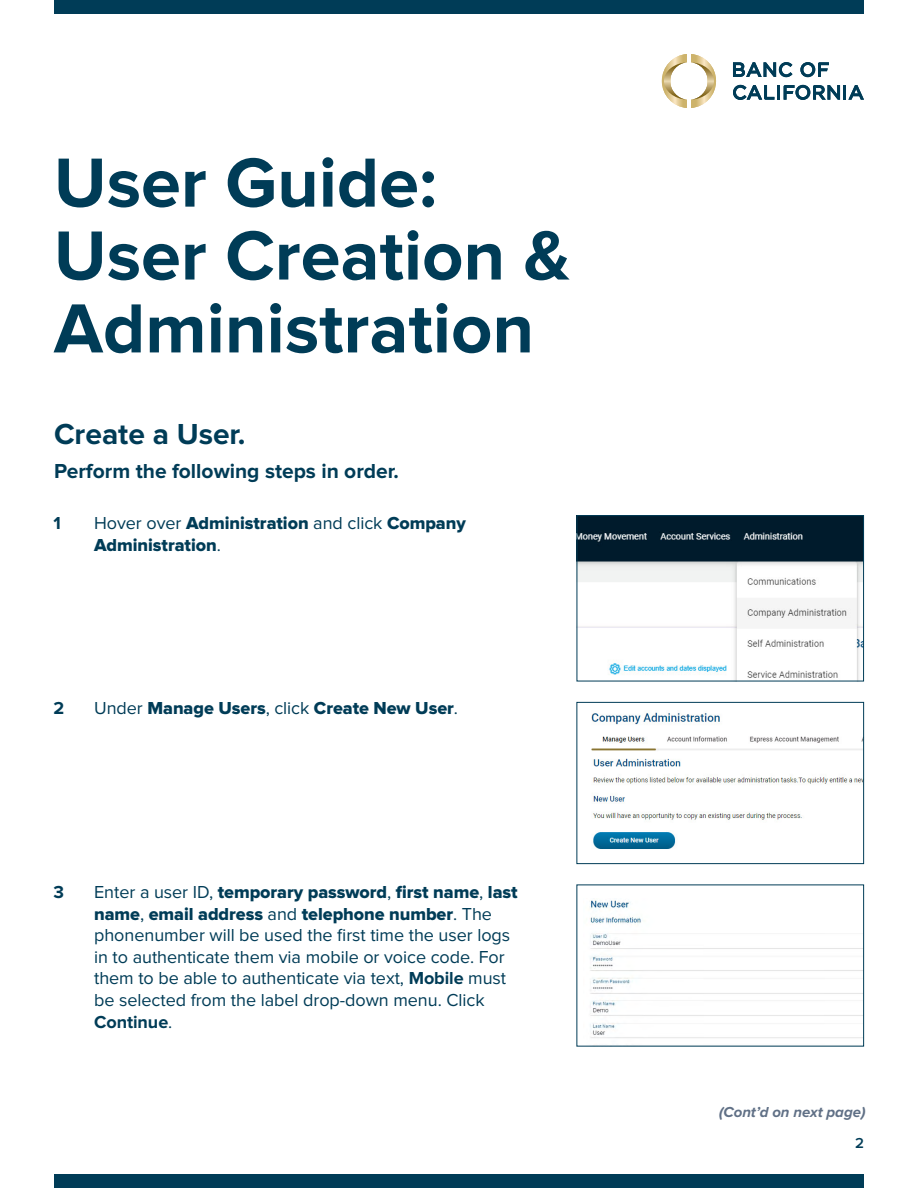
<style>
.page{position:relative;width:918px;height:1188px;background:#fff}
.page>*{position:absolute;margin:0;border:0;box-sizing:border-box;transform-origin:0 0}
.t1{font:700 72px/72.9px "Proxima Nova";color:#003c57}
.t2{font:700 30px "Proxima Nova";color:#003c57}
.t3{font:700 21px "Proxima Nova";color:#003c57}
.t4{font:18px/21.6px "Proxima Nova";letter-spacing:-.005em;color:#003c57}
.t5{font:18px/21.6px "Proxima Nova Extrabld";letter-spacing:-.005em;color:#003c57}
.t6{font:700 18px "Proxima Nova";color:#003c57}
.t7{font:italic 700 15px "Proxima Nova";letter-spacing:-.005em;color:#607086}
.t8{font:600 15px "Proxima Nova";color:#003c57}
.s1{font-family:"Proxima Nova"}
.s2{font-family:"Proxima Nova Extrabld"}
.s3{font-weight:700}
</style>
<div class="page">
<div style="left:54px;top:0;width:810px;height:14px;background:#003c57"></div>
<div style="left:54px;top:1174px;width:810px;height:14px;background:#003c57"></div>
<svg style="left:662px;top:54px;width:54px;height:54px"></svg>
<svg style="left:733px;top:62px;width:131px;height:38px"></svg>
<img style="left:579px;top:517px;width:283px;height:162px">
<div style="left:577px;top:515px;width:287px;height:166px;border:1px solid #003c57"></div>
<img style="left:591px;top:712px;width:271px;height:137px">
<div style="left:577px;top:702px;width:287px;height:162px;border:1px solid #003c57"></div>
<img style="left:590px;top:900px;width:272px;height:138px">
<p class="t1" style="left:54px;top:149px;width:518px">User Guide:<br>User Creation &amp;<br>Administration</p>
<p class="t2" style="left:54px;top:420px;width:193px">Create a User.</p>
<p class="t3" style="left:54px;top:461px;width:346px">Perform the following steps in order.</p>
<p class="t6" style="left:54px;top:515px;width:9px">1</p>
<p class="t5" style="left:94px;top:513px;width:373px"><span class="s1">Hover over</span> Administration <span class="s1">and click</span> Company<br>Administration<span class="s1">.</span></p>
<p class="t6" style="left:54px;top:700px;width:12px">2</p>
<p class="t5" style="left:94px;top:698px;width:365px"><span class="s1">Under</span> Manage Users<span class="s1">, click</span> Create New User<span class="s1">.</span></p>
<p class="t6" style="left:54px;top:884px;width:12px">3</p>
<p class="t4" style="left:94px;top:882px;width:425px">Enter a user ID, <span class="s2">temporary password</span>, <span class="s2">first name</span>, <span class="s2">last name</span>, <span class="s2">email address</span> and <span class="s2">telephone number</span>. The phonenumber will be used the first time the user logs in to authenticate them via mobile or voice code. For them to be able to authenticate via text, <span class="s3">Mobile</span> must be selected from the label drop-down menu. Click <span class="s3">Continue</span>.</p>
<p class="t7" style="left:719px;top:1105px;width:148px">(Cont’d on next page)</p>
<p class="t8" style="left:855px;top:1136px;width:10px">2</p>
</div>
